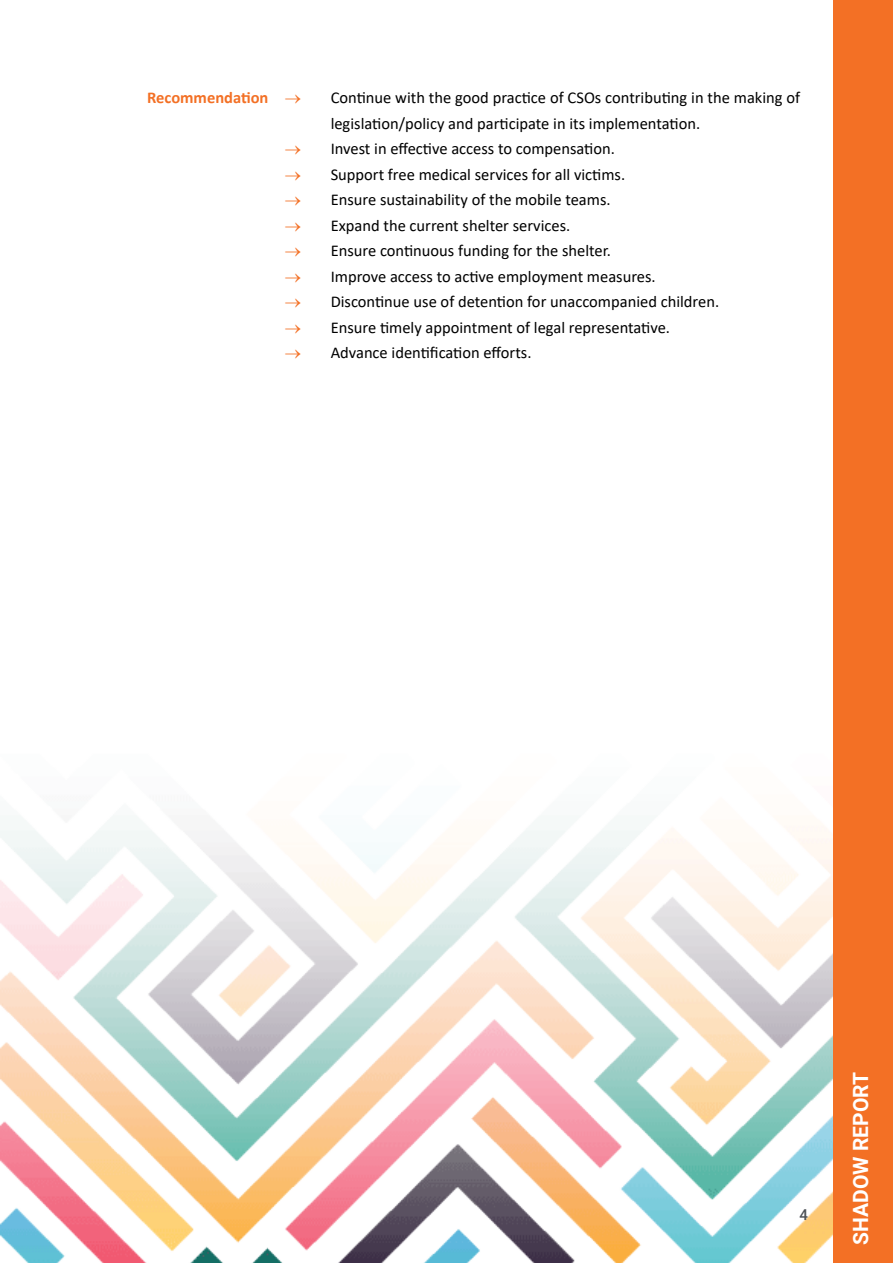
<style>
.page{position:relative;width:893px;height:1263px;background:#fff}
.page>*{position:absolute;margin:0;border:0;box-sizing:border-box;transform-origin:0 0}
.t1{font:700 21px "Roboto";color:#fff}
.t2{font:16.5px/25.5px "Calibri";color:#000}
.t3{font:700 16.5px "Calibri";color:#f37025}
.t4{font:500 15px "Roboto";color:#4d5156}
.s1{color:#f37025}
</style>
<div class="page">
<img style="left:1px;top:826px;width:832px;height:437px">
<div style="left:833px;top:0;width:60px;height:1263px;background:#f37025"></div>
<p class="t3" style="left:147px;top:86px;width:155px">Recommendation →</p>
<p class="t2" style="left:331px;top:85px;width:471px">Continue with the good practice of CSOs contributing in the making of legislation/policy and participate in its implementation.</p>
<p class="t2" style="left:285px;top:136px;width:332px"><span class="s1">→</span> Invest in effective access to compensation.</p>
<p class="t2" style="left:285px;top:161px;width:342px"><span class="s1">→</span> Support free medical services for all victims.</p>
<p class="t2" style="left:285px;top:187px;width:327px"><span class="s1">→</span> Ensure sustainability of the mobile teams.</p>
<p class="t2" style="left:285px;top:212px;width:287px"><span class="s1">→</span> Expand the current shelter services.</p>
<p class="t2" style="left:285px;top:238px;width:328px"><span class="s1">→</span> Ensure continuous funding for the shelter.</p>
<p class="t2" style="left:285px;top:263px;width:372px"><span class="s1">→</span> Improve access to active employment measures.</p>
<p class="t2" style="left:285px;top:289px;width:436px"><span class="s1">→</span> Discontinue use of detention for unaccompanied children.</p>
<p class="t2" style="left:285px;top:314px;width:387px"><span class="s1">→</span> Ensure timely appointment of legal representative.</p>
<p class="t2" style="left:285px;top:340px;width:248px"><span class="s1">→</span> Advance identification efforts.</p>
<p class="t4" style="left:799px;top:1204px;width:10px">4</p>
<p class="t1" style="left:846px;top:1245px;width:174px;rotate:-90deg">SHADOW REPORT</p>
</div>
